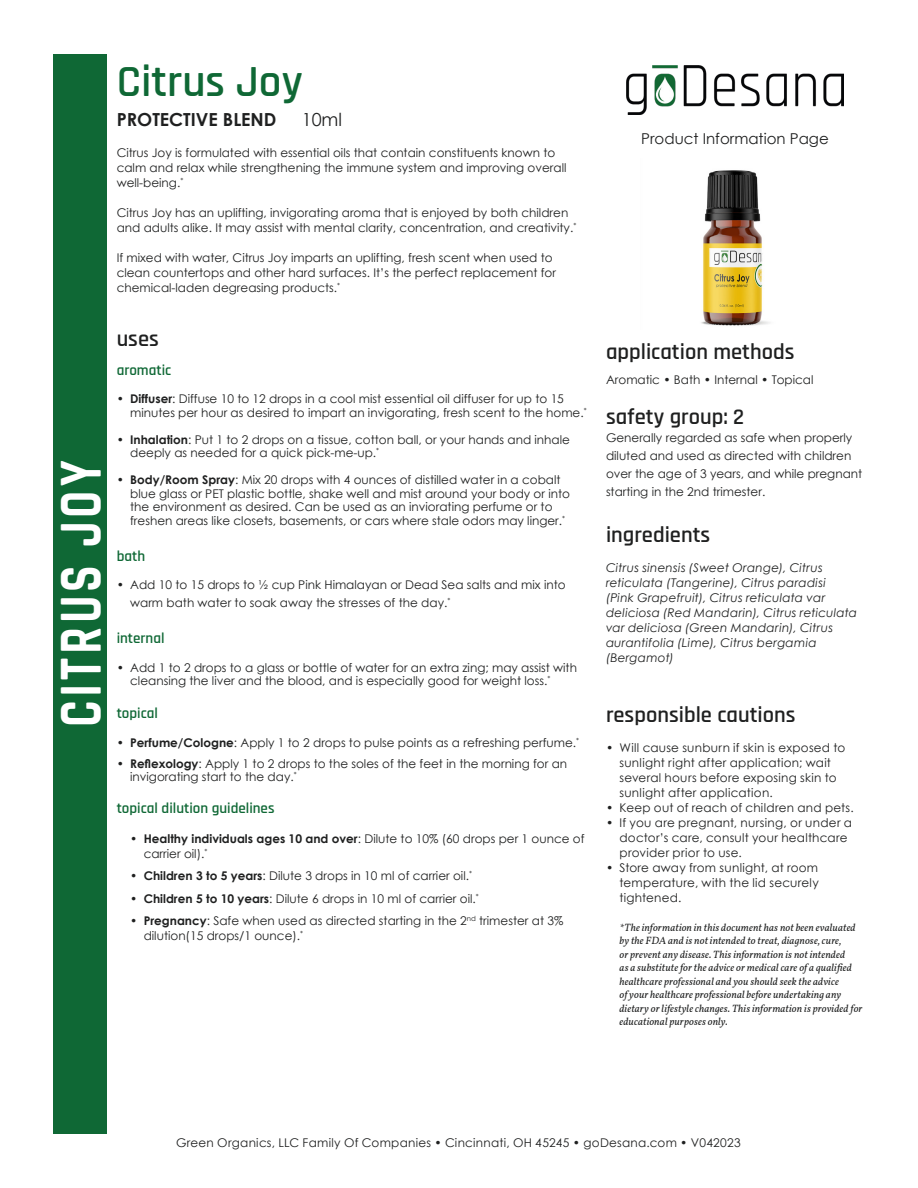
<style>
.page{position:relative;width:918px;height:1188px;background:#fff}
.page>*{position:absolute;margin:0;border:0;box-sizing:border-box;transform-origin:0 0}
.t1{font:700 61.8px "Rajdhani";letter-spacing:.075em;color:#fff;scale:.8 1}
.t2{font:600 45px "Rajdhani";color:#0f6835}
.t3{font:600 22.5px "Rajdhani";color:#1f2020}
.t4{font:700 18px "Century Gothic";color:#1f2020}
.t5{font:18px "Century Gothic";color:#1f2020}
.t6{font:600 15px "Rajdhani";color:#0f6835}
.t7{font:15px "Century Gothic";color:#1f2020}
.Paragraph_Style{font:12px/15px "Century Gothic";color:#1f2020}
.Paragraph_Style-2{font:12px/15px "Century Gothic";letter-spacing:.02em;color:#1f2020}
.Paragraph_Style-3{font:italic 12px/15px "Century Gothic";letter-spacing:.025em;color:#1f2020}
.t8{font:italic 10.5px/13.5px "Vollkorn";letter-spacing:.01em;color:#1f2020}
.s1{font-weight:700}
</style>
<div class="page">
<div style="left:53px;top:54px;width:54px;height:1080px;background:#0f6835"></div>
<img style="left:701px;top:170px;width:69px;height:156px">
<img style="left:627px;top:66px;width:216px;height:49px">
<p class="t2" style="left:117px;top:55px;width:187px">Citrus Joy</p>
<p class="t4" style="left:117px;top:106px;width:161px">PROTECTIVE BLEND</p>
<p class="t5" style="left:302px;top:107px;width:42px">10ml</p>
<p class="Paragraph_Style" style="left:117px;top:145px;width:451px">Citrus Joy is formulated with essential oils that contain constituents known to calm and relax while strengthening the immune system and improving overall well-being.<sup>*</sup></p>
<p class="Paragraph_Style" style="left:117px;top:205px;width:461px">Citrus Joy has an uplifting, invigorating aroma that is enjoyed by both children and adults alike. It may assist with mental clarity, concentration, and creativity.<sup>*</sup></p>
<p class="Paragraph_Style" style="left:117px;top:250px;width:441px">If mixed with water, Citrus Joy imparts an uplifting, fresh scent when used to clean countertops and other hard surfaces. It’s the perfect replacement for chemical-laden degreasing products.<sup>*</sup></p>
<p class="t1" style="left:43px;top:727px;width:334px;rotate:-90deg">CITRUS JOY</p>
<p class="t3" style="left:117px;top:326px;width:44px">uses</p>
<p class="t6" style="left:117px;top:361px;width:56px">aromatic</p>
<p class="Paragraph_Style" style="left:130px;top:392px;width:458px;line-height:13.5px;text-indent:-14px"><span class="s1">• Diffuser</span>: Diffuse 10 to 12 drops in a cool mist essential oil diffuser for up to 15 minutes per hour as desired to impart an invigorating, fresh scent to the home.<sup>*</sup></p>
<p class="Paragraph_Style" style="left:130px;top:433px;width:441px;line-height:13.5px;text-indent:-14px"><span class="s1">• Inhalation</span>: Put 1 to 2 drops on a tissue, cotton ball, or your hands and inhale deeply as needed for a quick pick-me-up.<sup>*</sup></p>
<p class="Paragraph_Style" style="left:130px;top:473px;width:441px;line-height:13.5px;text-indent:-14px"><span class="s1">• Body/Room Spray</span>: Mix 20 drops with 4 ounces of distilled water in a cobalt blue glass or PET plastic bottle, shake well and mist around your body or into the environment as desired. Can be used as an inviorating perfume or to freshen areas like closets, basements, or cars where stale odors may linger.<sup>*</sup></p>
<p class="t6" style="left:117px;top:547px;width:30px">bath</p>
<p class="Paragraph_Style" style="left:130px;top:576px;width:437px;line-height:18px;text-indent:-14px">• Add 10 to 15 drops to ½ cup Pink Himalayan or Dead Sea salts and mix into warm bath water to soak away the stresses of the day.<sup>*</sup></p>
<p class="t6" style="left:117px;top:630px;width:49px">internal</p>
<p class="Paragraph_Style" style="left:130px;top:661px;width:448px;line-height:13.5px;text-indent:-14px">• Add 1 to 2 drops to a glass or bottle of water for an extra zing; may assist with cleansing the liver and the blood, and is especially good for weight loss.<sup>*</sup></p>
<p class="t6" style="left:117px;top:705px;width:43px">topical</p>
<p class="Paragraph_Style" style="left:117px;top:735px;width:464px"><span class="s1">• Perfume/Cologne</span>: Apply 1 to 2 drops to pulse points as a refreshing perfume.<sup>*</sup></p>
<p class="Paragraph_Style" style="left:130px;top:757px;width:438px;line-height:13.5px;text-indent:-14px"><span class="s1">• Reflexology</span>: Apply 1 to 2 drops to the soles of the feet in the morning for an invigorating start to the day.<sup>*</sup></p>
<p class="t6" style="left:117px;top:799px;width:159px">topical dilution guidelines</p>
<p class="Paragraph_Style" style="left:144px;top:831px;width:442px;text-indent:-14px"><span class="s1">• Healthy individuals ages 10 and over</span>: Dilute to 10% (60 drops per 1 ounce of carrier oil).<sup>*</sup></p>
<p class="Paragraph_Style" style="left:130px;top:868px;width:343px"><span class="s1">• Children 3 to 5 years</span>: Dilute 3 drops in 10 ml of carrier oil.<sup>*</sup></p>
<p class="Paragraph_Style" style="left:130px;top:891px;width:350px"><span class="s1">• Children 5 to 10 years</span>: Dilute 6 drops in 10 ml of carrier oil.<sup>*</sup></p>
<p class="Paragraph_Style" style="left:144px;top:913px;width:421px;text-indent:-14px"><span class="s1">• Pregnancy</span>: Safe when used as directed starting in the 2<sup>nd</sup> trimester at 3% dilution(15 drops/1 ounce).<sup>*</sup></p>
<p class="t7" style="left:641px;top:128px;width:189px">Product Information Page</p>
<p class="t3" style="left:606px;top:339px;width:190px">application methods</p>
<p class="Paragraph_Style" style="left:606px;top:372px;width:209px">Aromatic • Bath • Internal • Topical</p>
<p class="t3" style="left:606px;top:403px;width:140px">safety group: 2</p>
<p class="Paragraph_Style" style="left:606px;top:428px;width:258px;line-height:18px">Generally regarded as safe when properly diluted and used as directed with children over the age of 3 years, and while pregnant starting in the 2nd trimester.</p>
<p class="t3" style="left:606px;top:522px;width:106px">ingredients</p>
<p class="Paragraph_Style-3" style="left:606px;top:560px;width:253px">Citrus sinensis (Sweet Orange), Citrus reticulata (Tangerine), Citrus paradisi<br>(Pink Grapefruit), Citrus reticulata var deliciosa (Red Mandarin), Citrus reticulata var deliciosa (Green Mandarin), Citrus aurantifolia (Lime), Citrus bergamia (Bergamot)</p>
<p class="t3" style="left:606px;top:702px;width:191px">responsible cautions</p>
<p class="Paragraph_Style-2" style="left:620px;top:740px;width:227px;text-indent:-14px">• Will cause sunburn if skin is exposed to sunlight right after application; wait several hours before exposing skin to sunlight after application.</p>
<p class="Paragraph_Style-2" style="left:606px;top:800px;width:249px">• Keep out of reach of children and pets.</p>
<p class="Paragraph_Style-2" style="left:620px;top:815px;width:234px;text-indent:-14px">• If you are pregnant, nursing, or under a doctor’s care, consult your healthcare provider prior to use.</p>
<p class="Paragraph_Style" style="left:620px;top:860px;width:201px;text-align:justify;text-indent:-14px">• Store away from sunlight, at room temperature, with the lid securely tightened.</p>
<p class="t8" style="left:620px;top:920px;width:245px">*The information in this document has not been evaluated by the FDA and is not intended to treat, diagnose, cure,<br>or prevent any disease. This information is not intended<br>as a substitute for the advice or medical care of a qualified healthcare professional and you should seek the advice<br>of your healthcare professional before undertaking any dietary or lifestyle changes. This information is provided for educational purposes only.</p>
<p class="Paragraph_Style-2" style="left:176px;top:1135px;width:566px">Green Organics, LLC Family Of Companies • Cincinnati, OH 45245 • goDesana.com • V042023</p>
</div>
